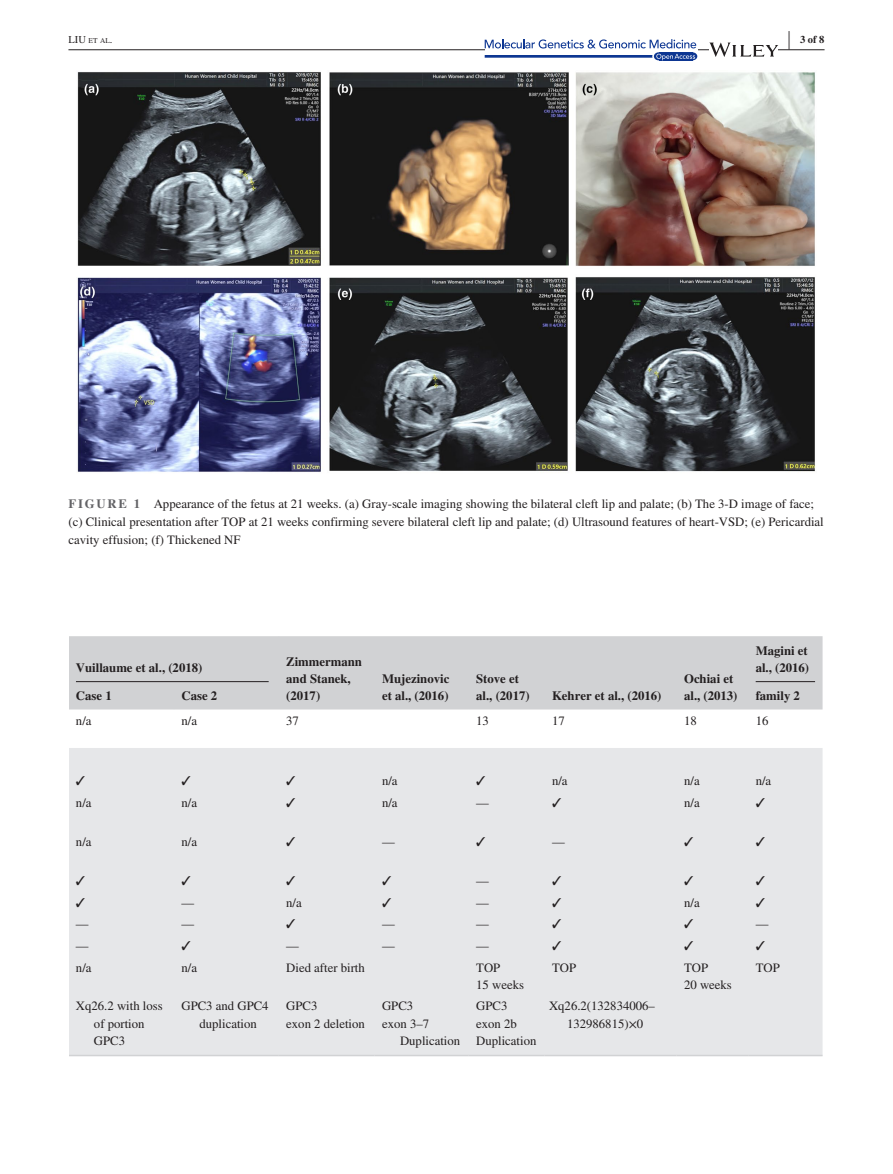
<style>
.page{position:relative;width:893px;height:1174px;background:#fff}
.page>*{position:absolute;margin:0;border:0;box-sizing:border-box;transform-origin:0 0}
.t1{font:700 25.95px "STIX";color:#231f20;scale:.36 1}
.t2{font:12.75px/17.2px "STIX";color:#231f20}
.t3{font:700 12.75px/17.2px "STIX";color:#231f20}
.t4{font:10.5px "STIX";color:#231f20}
.t5{font:700 10.5px "STIX";color:#231f20}
.s1{font-size:7.35px}
.s2{font-weight:700;color:#636366}
</style>
<div class="page">
<hr style="left:68px;top:49px;width:756px;height:1px;background:#231f20">
<svg style="left:485px;top:39px;width:211px;height:21px"></svg>
<svg style="left:709px;top:43px;width:69px;height:14px"></svg>
<img style="left:77px;top:71px;width:739px;height:402px">
<div style="left:69px;top:636px;width:753px;height:73px;background:#d1d2d4"></div>
<div style="left:69px;top:748px;width:753px;height:306px;background:#e6e7e9"></div>
<hr style="left:68px;top:1054px;width:106px;height:2px;background:#d1d2d4">
<hr style="left:174px;top:1054px;width:105px;height:2px;background:#d1d2d4">
<hr style="left:279px;top:1054px;width:95px;height:2px;background:#d1d2d4">
<hr style="left:374px;top:1054px;width:95px;height:2px;background:#d1d2d4">
<hr style="left:469px;top:1054px;width:76px;height:2px;background:#d1d2d4">
<hr style="left:545px;top:1054px;width:132px;height:2px;background:#d1d2d4">
<hr style="left:677px;top:1054px;width:71px;height:2px;background:#d1d2d4">
<hr style="left:748px;top:1054px;width:74px;height:2px;background:#d1d2d4">
<hr style="left:76px;top:681px;width:193px;height:1px;background:#231f20">
<hr style="left:756px;top:681px;width:59px;height:1px;background:#231f20">
<h1 class="t1" style="left:788px;top:24px;width:7px">|</h1>
<p class="t4" style="left:68px;top:32px;width:46px">LIU <span class="s1">et al</span>.</p>
<p class="t5" style="left:800px;top:33px;width:26px">3 of 8</p>
<p class="t2" style="left:68px;top:495px;width:757px;line-height:18px"><span class="s2">FIGURE 1</span> Appearance of the fetus at 21 weeks. (a) Gray-scale imaging showing the bilateral cleft lip and palate; (b) The 3-D image of face; (c) Clinical presentation after TOP at 21 weeks confirming severe bilateral cleft lip and palate; (d) Ultrasound features of heart-VSD; (e) Pericardial cavity effusion; (f) Thickened NF</p>
<p class="t3" style="left:756px;top:642px;width:55px">Magini et al., (2016)</p>
<p class="t3" style="left:76px;top:659px;width:128px">Vuillaume et al., (2018)</p>
<p class="t3" style="left:286px;top:652px;width:77px">Zimmermann and Stanek, (2017)</p>
<p class="t3" style="left:382px;top:670px;width:69px">Mujezinovic et al., (2016)</p>
<p class="t3" style="left:476px;top:670px;width:55px">Stove et al., (2017)</p>
<p class="t3" style="left:684px;top:670px;width:55px">Ochiai et al., (2013)</p>
<p class="t3" style="left:552px;top:687px;width:111px">Kehrer et al., (2016)</p>
<p class="t3" style="left:76px;top:687px;width:37px">Case 1</p>
<p class="t3" style="left:182px;top:687px;width:37px">Case 2</p>
<p class="t3" style="left:756px;top:687px;width:46px">family 2</p>
<p class="t2" style="left:76px;top:712px;width:17px">n/a</p>
<p class="t2" style="left:182px;top:712px;width:17px">n/a</p>
<p class="t2" style="left:286px;top:712px;width:14px">37</p>
<p class="t2" style="left:476px;top:712px;width:14px">13</p>
<p class="t2" style="left:552px;top:712px;width:14px">17</p>
<p class="t2" style="left:684px;top:712px;width:14px">18</p>
<p class="t2" style="left:756px;top:712px;width:14px">16</p>
<p class="t2" style="left:76px;top:773px;width:11px">✓</p>
<p class="t2" style="left:182px;top:773px;width:11px">✓</p>
<p class="t2" style="left:286px;top:773px;width:11px">✓</p>
<p class="t2" style="left:382px;top:773px;width:17px">n/a</p>
<p class="t2" style="left:476px;top:773px;width:11px">✓</p>
<p class="t2" style="left:552px;top:773px;width:17px">n/a</p>
<p class="t2" style="left:684px;top:773px;width:17px">n/a</p>
<p class="t2" style="left:756px;top:773px;width:17px">n/a</p>
<p class="t2" style="left:76px;top:794px;width:17px">n/a</p>
<p class="t2" style="left:182px;top:794px;width:17px">n/a</p>
<p class="t2" style="left:286px;top:794px;width:11px">✓</p>
<p class="t2" style="left:382px;top:794px;width:17px">n/a</p>
<p class="t2" style="left:476px;top:794px;width:14px">—</p>
<p class="t2" style="left:552px;top:794px;width:11px">✓</p>
<p class="t2" style="left:684px;top:794px;width:17px">n/a</p>
<p class="t2" style="left:756px;top:794px;width:11px">✓</p>
<p class="t2" style="left:76px;top:834px;width:17px">n/a</p>
<p class="t2" style="left:182px;top:834px;width:17px">n/a</p>
<p class="t2" style="left:286px;top:834px;width:11px">✓</p>
<p class="t2" style="left:382px;top:834px;width:14px">—</p>
<p class="t2" style="left:476px;top:834px;width:11px">✓</p>
<p class="t2" style="left:552px;top:834px;width:14px">—</p>
<p class="t2" style="left:684px;top:834px;width:11px">✓</p>
<p class="t2" style="left:756px;top:834px;width:11px">✓</p>
<p class="t2" style="left:76px;top:873px;width:11px">✓</p>
<p class="t2" style="left:182px;top:873px;width:11px">✓</p>
<p class="t2" style="left:286px;top:873px;width:11px">✓</p>
<p class="t2" style="left:382px;top:873px;width:11px">✓</p>
<p class="t2" style="left:476px;top:873px;width:14px">—</p>
<p class="t2" style="left:552px;top:873px;width:11px">✓</p>
<p class="t2" style="left:684px;top:873px;width:11px">✓</p>
<p class="t2" style="left:756px;top:873px;width:11px">✓</p>
<p class="t2" style="left:76px;top:894px;width:11px">✓</p>
<p class="t2" style="left:182px;top:894px;width:14px">—</p>
<p class="t2" style="left:286px;top:894px;width:17px">n/a</p>
<p class="t2" style="left:382px;top:894px;width:11px">✓</p>
<p class="t2" style="left:476px;top:894px;width:14px">—</p>
<p class="t2" style="left:552px;top:894px;width:11px">✓</p>
<p class="t2" style="left:684px;top:894px;width:17px">n/a</p>
<p class="t2" style="left:756px;top:894px;width:11px">✓</p>
<p class="t2" style="left:76px;top:916px;width:14px">—</p>
<p class="t2" style="left:182px;top:916px;width:14px">—</p>
<p class="t2" style="left:286px;top:916px;width:11px">✓</p>
<p class="t2" style="left:382px;top:916px;width:14px">—</p>
<p class="t2" style="left:476px;top:916px;width:14px">—</p>
<p class="t2" style="left:552px;top:916px;width:11px">✓</p>
<p class="t2" style="left:684px;top:916px;width:11px">✓</p>
<p class="t2" style="left:756px;top:916px;width:14px">—</p>
<p class="t2" style="left:76px;top:938px;width:14px">—</p>
<p class="t2" style="left:182px;top:938px;width:11px">✓</p>
<p class="t2" style="left:286px;top:938px;width:14px">—</p>
<p class="t2" style="left:382px;top:938px;width:14px">—</p>
<p class="t2" style="left:476px;top:938px;width:14px">—</p>
<p class="t2" style="left:552px;top:938px;width:11px">✓</p>
<p class="t2" style="left:684px;top:938px;width:11px">✓</p>
<p class="t2" style="left:756px;top:938px;width:11px">✓</p>
<p class="t2" style="left:76px;top:959px;width:17px">n/a</p>
<p class="t2" style="left:182px;top:959px;width:17px">n/a</p>
<p class="t2" style="left:286px;top:959px;width:80px">Died after birth</p>
<p class="t2" style="left:476px;top:959px;width:49px">TOP<br>15 weeks</p>
<p class="t2" style="left:552px;top:959px;width:26px">TOP</p>
<p class="t2" style="left:684px;top:959px;width:49px">TOP<br>20 weeks</p>
<p class="t2" style="left:756px;top:959px;width:26px">TOP</p>
<p class="t2" style="left:94px;top:998px;width:70px;text-indent:-18px">Xq26.2 with loss of portion<br>GPC3</p>
<p class="t2" style="left:182px;top:998px;width:89px;text-align:center">GPC3 and GPC4 duplication</p>
<p class="t2" style="left:286px;top:998px;width:80px">GPC3<br>exon 2 deletion</p>
<p class="t2" style="left:382px;top:998px;width:33px">GPC3</p>
<p class="t2" style="left:476px;top:998px;width:62px">GPC3<br>exon 2b<br>Duplication</p>
<p class="t2" style="left:549px;top:998px;width:107px;text-align:center">Xq26.2(132834006–<br>132986815)×0</p>
<p class="t2" style="left:382px;top:1015px;width:49px">exon 3–7</p>
<p class="t2" style="left:400px;top:1032px;width:62px">Duplication</p>
</div>
